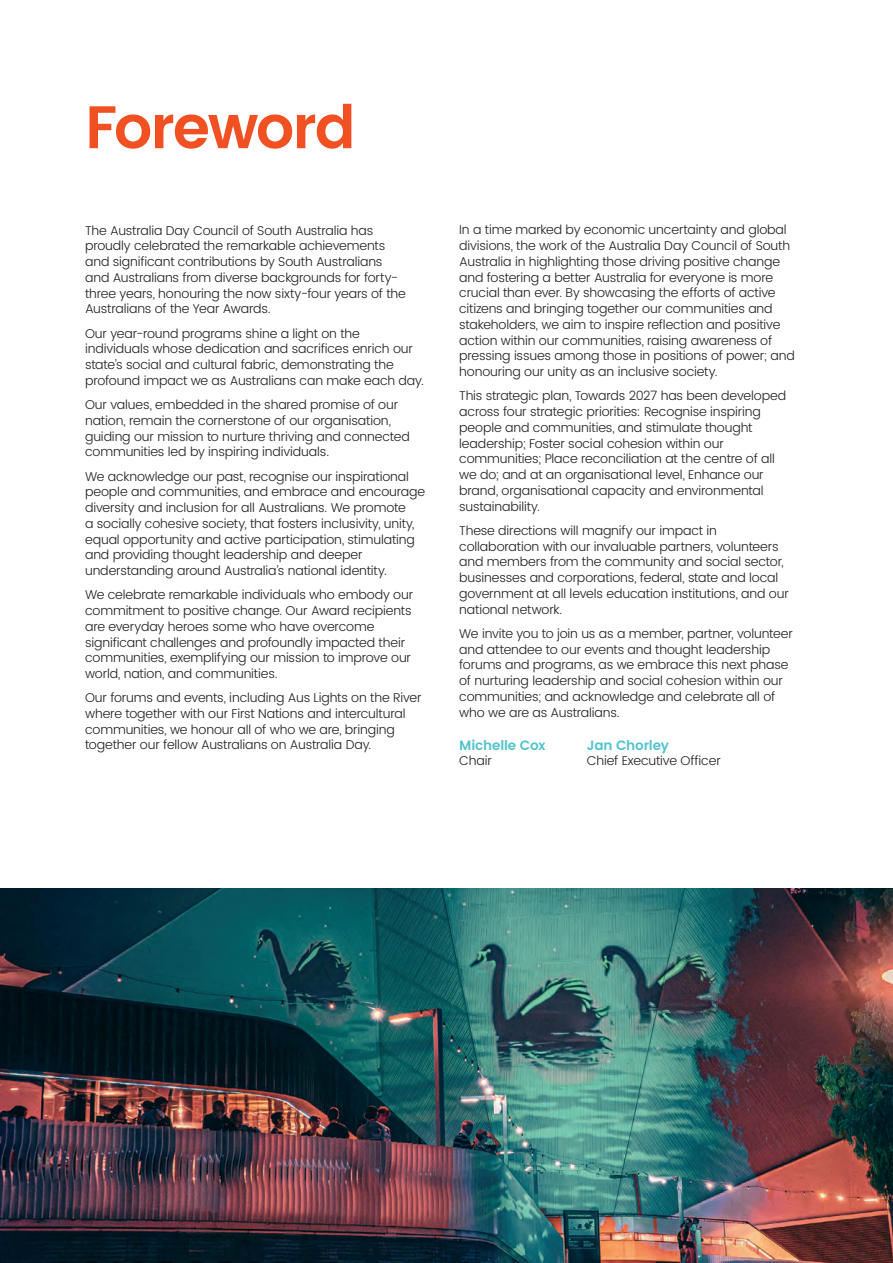
<style>
.page{position:relative;width:893px;height:1263px;background:#fff}
.page>*{position:absolute;margin:0;border:0;box-sizing:border-box;transform-origin:0 0}
.ADC_Heading{font:600 60px "Poppins";letter-spacing:-.035em;color:#f15122}
.ADC_Body_Text{font:600 13.5px "Poppins";letter-spacing:-.01em;color:#52c4cb}
.ADC_Body_Text-2{font:300 12.75px/15.8px "Poppins";letter-spacing:-.01em;color:#231f20}
</style>
<div class="page">
<hr style="left:0;top:0;width:1px;height:412px;background:#231f20">
<img style="left:0;top:889px;width:893px;height:374px">
<p class="ADC_Heading" style="left:85px;top:82px;width:272px">Foreword</p>
<p class="ADC_Body_Text-2" style="left:85px;top:223px;width:322px">The Australia Day Council of South Australia has proudly celebrated the remarkable achievements and significant contributions by South Australians and Australians from diverse backgrounds for forty&shy;three years, honouring the now sixty-four years of the Australians of the Year Awards.</p>
<p class="ADC_Body_Text-2" style="left:85px;top:326px;width:340px">Our year-round programs shine a light on the individuals whose dedication and sacrifices enrich our state’s social and cultural fabric, demonstrating the profound impact we as Australians can make each day.</p>
<p class="ADC_Body_Text-2" style="left:85px;top:397px;width:326px">Our values, embedded in the shared promise of our nation, remain the cornerstone of our organisation, guiding our mission to nurture thriving and connected communities led by inspiring individuals.</p>
<p class="ADC_Body_Text-2" style="left:85px;top:469px;width:342px">We acknowledge our past, recognise our inspirational people and communities, and embrace and encourage diversity and inclusion for all Australians. We promote<br>a socially cohesive society, that fosters inclusivity, unity, equal opportunity and active participation, stimulating and providing thought leadership and deeper understanding around Australia’s national identity.</p>
<p class="ADC_Body_Text-2" style="left:85px;top:587px;width:330px">We celebrate remarkable individuals who embody our commitment to positive change. Our Award recipients are everyday heroes some who have overcome significant challenges and profoundly impacted their communities, exemplifying our mission to improve our world, nation, and communities.</p>
<p class="ADC_Body_Text-2" style="left:85px;top:690px;width:338px">Our forums and events, including Aus Lights on the River where together with our First Nations and intercultural communities, we honour all of who we are, bringing together our fellow Australians on Australia Day.</p>
<p class="ADC_Body_Text-2" style="left:459px;top:223px;width:337px">In a time marked by economic uncertainty and global divisions, the work of the Australia Day Council of South Australia in highlighting those driving positive change and fostering a better Australia for everyone is more crucial than ever. By showcasing the efforts of active citizens and bringing together our communities and stakeholders, we aim to inspire reflection and positive action within our communities, raising awareness of pressing issues among those in positions of power; and honouring our unity as an inclusive society.</p>
<p class="ADC_Body_Text-2" style="left:459px;top:388px;width:328px">This strategic plan, Towards 2027 has been developed across four strategic priorities: Recognise inspiring people and communities, and stimulate thought leadership; Foster social cohesion within our communities; Place reconciliation at the centre of all we do; and at an organisational level, Enhance our brand, organisational capacity and environmental sustainability.</p>
<p class="ADC_Body_Text-2" style="left:459px;top:523px;width:331px">These directions will magnify our impact in collaboration with our invaluable partners, volunteers and members from the community and social sector, businesses and corporations, federal, state and local government at all levels education institutions, and our national network.</p>
<p class="ADC_Body_Text-2" style="left:459px;top:626px;width:335px">We invite you to join us as a member, partner, volunteer and attendee to our events and thought leadership forums and programs, as we embrace this next phase of nurturing leadership and social cohesion within our communities; and acknowledge and celebrate all of who we are as Australians.</p>
<p class="ADC_Body_Text" style="left:459px;top:735px;width:88px">Michelle Cox</p>
<p class="ADC_Body_Text" style="left:587px;top:735px;width:84px">Jan Chorley</p>
<p class="ADC_Body_Text-2" style="left:459px;top:753px;width:34px">Chair</p>
<p class="ADC_Body_Text-2" style="left:587px;top:753px;width:135px">Chief Executive Officer</p>
</div>
